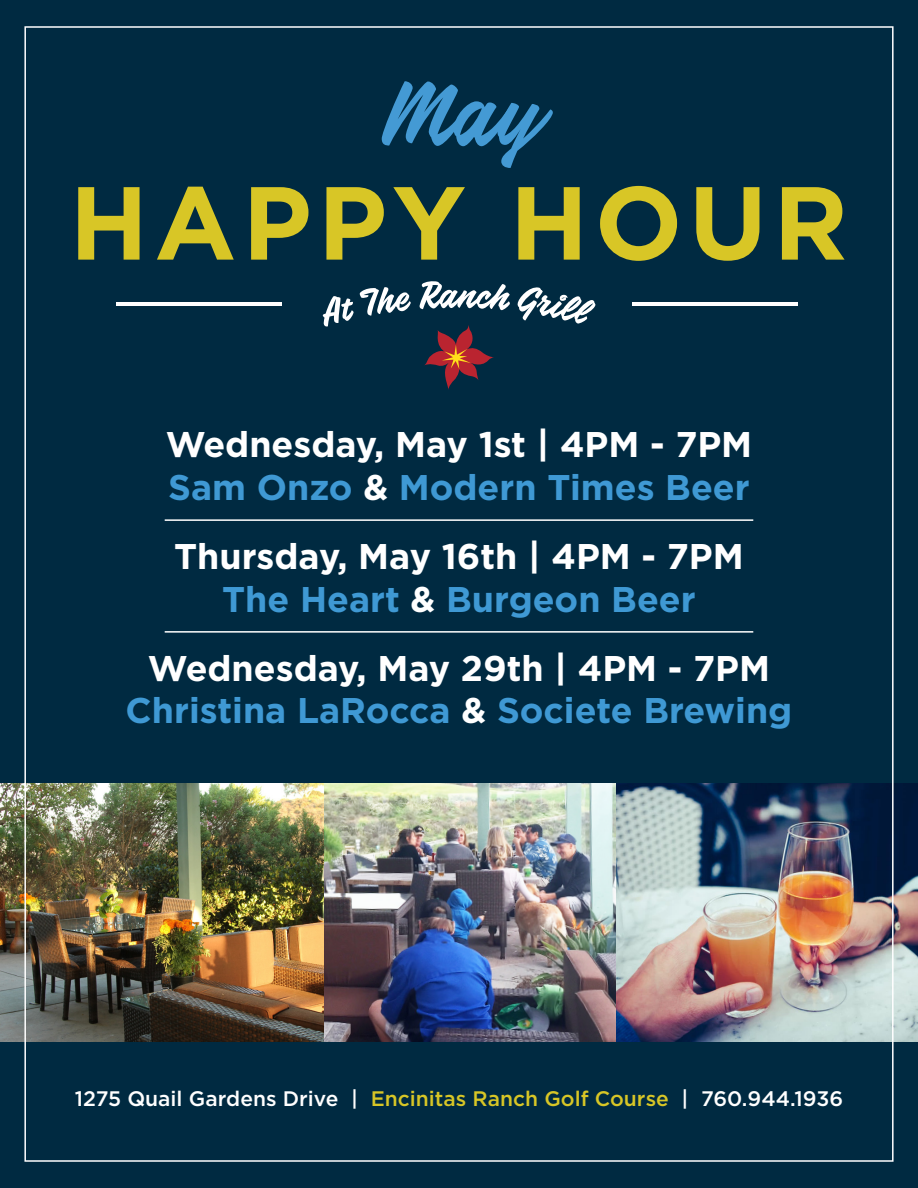
<style>
.page{position:relative;width:918px;height:1188px;background:#002a41}
.page>*{position:absolute;margin:0;border:0;box-sizing:border-box;transform-origin:0 0}
.t1{font:94.65px "Calafia";color:#449ad4}
.t2{font:700 35.7px/42.8px "Gotham";color:#fff}
.t3{font:700 35.7px/42.8px "Gotham";color:#3f99d4;text-align:center}
.t4{font:500 21px "Gotham";color:#fff}
.s1{color:#3f99d4}
.s2{color:#fff}
.s3{color:#d8c626}
</style>
<div class="page">
<img style="left:0;top:783px;width:918px;height:259px">
<svg style="left:78px;top:187px;width:62px;height:73px"></svg>
<svg style="left:157px;top:187px;width:77px;height:73px"></svg>
<svg style="left:251px;top:187px;width:57px;height:73px"></svg>
<svg style="left:326px;top:187px;width:58px;height:73px"></svg>
<svg style="left:393px;top:187px;width:72px;height:73px"></svg>
<svg style="left:518px;top:187px;width:62px;height:73px"></svg>
<svg style="left:600px;top:186px;width:77px;height:75px"></svg>
<svg style="left:696px;top:187px;width:63px;height:74px"></svg>
<svg style="left:782px;top:187px;width:63px;height:73px"></svg>
<svg style="left:323px;top:287px;width:88px;height:40px"></svg>
<svg style="left:419px;top:281px;width:91px;height:29px"></svg>
<svg style="left:517px;top:287px;width:79px;height:37px"></svg>
<hr style="left:116px;top:302px;width:165px;height:4px;background:#fff">
<hr style="left:633px;top:302px;width:165px;height:4px;background:#fff">
<svg style="left:424px;top:325px;width:70px;height:65px"></svg>
<hr style="left:165px;top:519px;width:588px;height:2px;background:#fff">
<hr style="left:165px;top:631px;width:588px;height:2px;background:#fff">
<p class="t1" style="left:380px;top:56px;width:159px">May</p>
<p class="t2" style="left:166px;top:423px;width:588px">Wednesday, May 1st | 4PM - 7PM<br><span class="s1">Sam Onzo</span> &amp; <span class="s1">Modern Times Beer</span></p>
<p class="t2" style="left:174px;top:535px;width:571px;text-align:center">Thursday, May 16th | 4PM - 7PM<br><span class="s1">The Heart</span> &amp; <span class="s1">Burgeon Beer</span></p>
<p class="t3" style="left:126px;top:646px;width:668px"><span class="s2">Wednesday, May 29th | 4PM - 7PM<br></span>Christina LaRocca <span class="s2">&amp;</span> Societe Brewing</p>
<p class="t4" style="left:75px;top:1085px;width:770px">1275 Quail Gardens Drive | <span class="s3">Encinitas Ranch Golf Course</span> | 760.944.1936</p>
</div>
